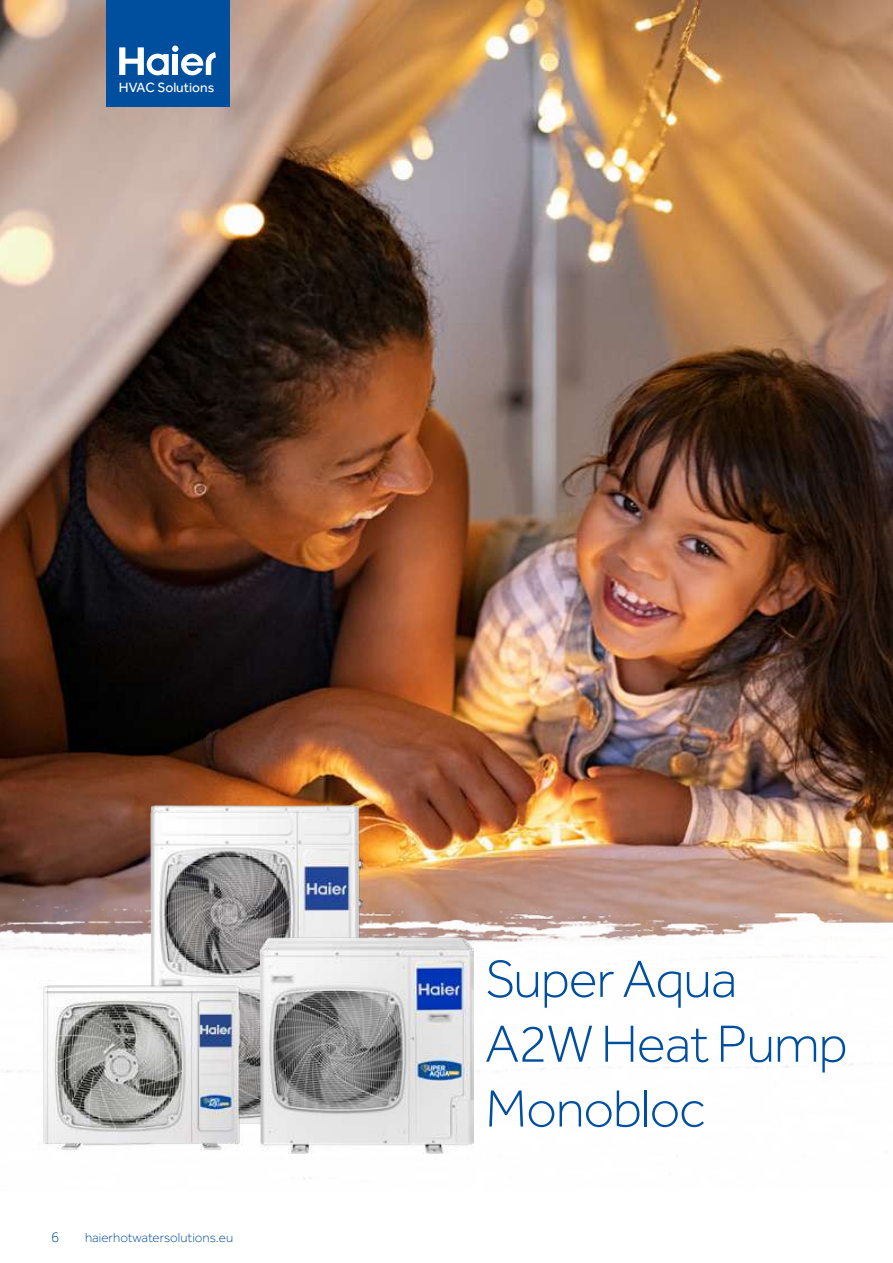
<style>
.page{position:relative;width:893px;height:1263px;background:#fff}
.page>*{position:absolute;margin:0;border:0;box-sizing:border-box;transform-origin:0 0}
.t1{font:300 54px/64.8px "Effra";letter-spacing:-.02em;color:#004f9f}
.t2{font:300 15px "Effra";color:#004f9f}
.t3{font:13.95px "Effra";color:#fff}
.t4{font:300 13.5px "Effra";color:#004f9f}
</style>
<div class="page">
<img style="left:0;top:0;width:893px;height:793px">
<img style="left:0;top:793px;width:893px;height:386px">
<img style="left:150px;top:805px;width:213px;height:327px">
<img style="left:261px;top:936px;width:212px;height:218px">
<img style="left:38px;top:980px;width:206px;height:174px">
<div style="left:106px;top:0;width:124px;height:106px;background:#004f9f"></div>
<svg style="left:119px;top:46px;width:97px;height:29px"></svg>
<p class="t3" style="left:119px;top:79px;width:97px">HVAC Solutions</p>
<p class="t2" style="left:51px;top:1229px;width:10px">6</p>
<p class="t4" style="left:85px;top:1230px;width:150px">haierhotwatersolutions.eu</p>
<p class="t1" style="left:485px;top:946px;width:364px">Super Aqua<br>A2W Heat Pump<br>Monobloc</p>
</div>
